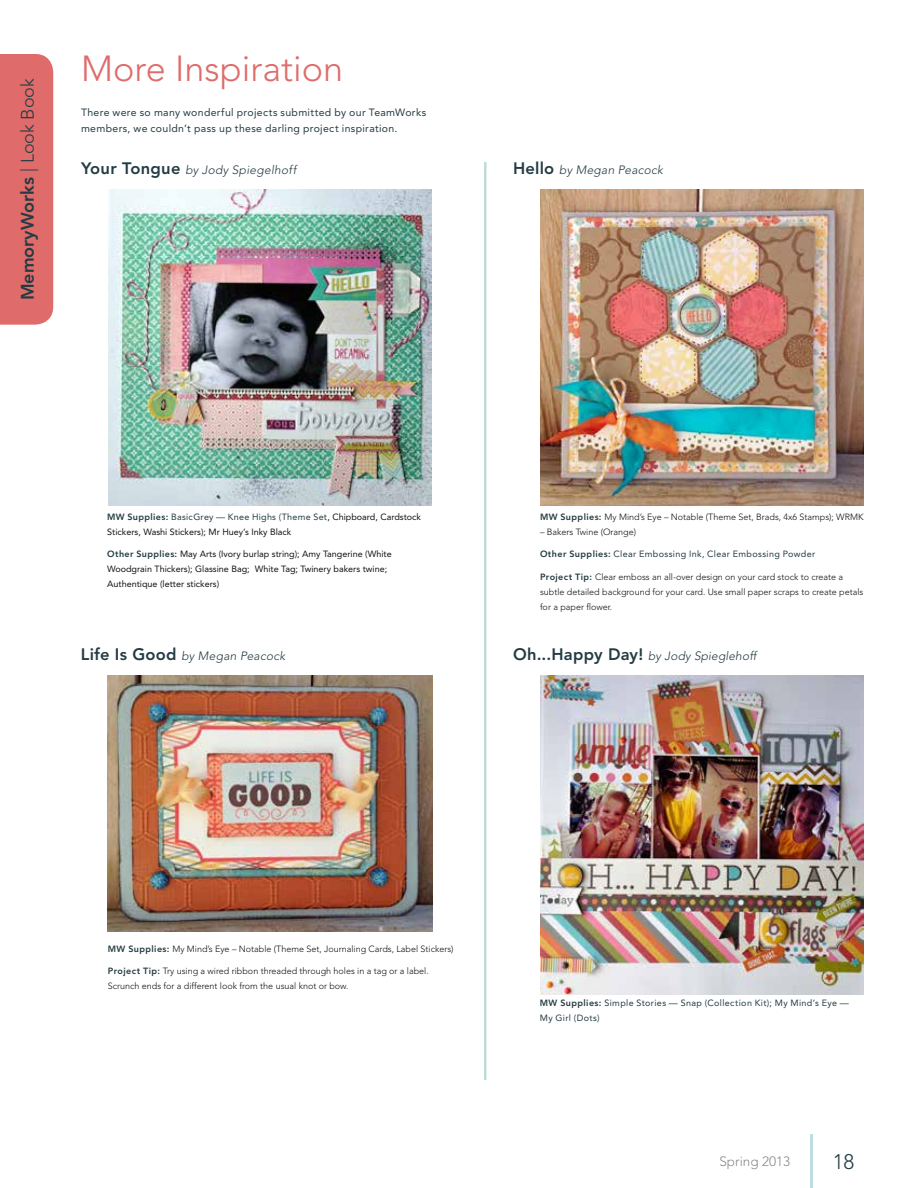
<style>
.page{position:relative;width:918px;height:1188px;background:#fff}
.page>*{position:absolute;margin:0;border:0;box-sizing:border-box;transform-origin:0 0}
.t1{font:300 36px "Avenir LT Std";color:#df6b6a}
.t2{font:300 21px "Avenir LT Std";color:#233b43}
.t3{font:800 18px "Avenir LT Std";color:#233b43}
.t4{font:300 13.5px "Avenir LT Std";color:#888a8a}
.t5{font:italic 300 12px "Avenir LT Std";letter-spacing:.02em;color:#233b43}
.t6{font:10.5px/16.5px "Avenir LT Std";letter-spacing:.03em;color:#233b43}
.t7{font:300 9px/15px "Avenir LT Std";color:#121212}
.t8{font:9px/15px "Avenir LT Std";color:#121212}
.t9{font:9px/15px "Avenir LT Std";letter-spacing:.04em;color:#233b43}
.s1{font-weight:300}
.s2{font-weight:800;font-style:normal;font-size:16.5px}
.s3{font-weight:800;color:#233b43}
.s4{color:#233b43}
.s5{font-weight:800}
</style>
<div class="page">
<div style="left:0;top:54px;width:53px;height:271px;background:#df6b6a"></div>
<img style="left:108px;top:189px;width:324px;height:317px">
<hr style="left:810px;top:1134px;width:3px;height:54px;background:#bcdee1">
<hr style="left:484px;top:162px;width:2px;height:918px;background:#b9dad6">
<img style="left:108px;top:675px;width:324px;height:257px">
<img style="left:540px;top:189px;width:324px;height:317px">
<img style="left:540px;top:675px;width:324px;height:320px">
<h3 class="t3" style="left:17px;top:300px;width:224px;rotate:-90deg">MemoryWorks <span class="s1">| Look Book</span></h3>
<h1 class="t1" style="left:81px;top:48px;width:264px">More Inspiration</h1>
<p class="t6" style="left:81px;top:104px;width:347px">There were so many wonderful projects submitted by our TeamWorks members, we couldn’t pass up these darling project inspiration.</p>
<h3 class="t5" style="left:81px;top:163px;width:217px"><span class="s2">Your Tongue</span> by Jody Spiegelhoff</h3>
<p class="t8" style="left:107px;top:509px;width:315px"><span class="s3">MW Supplies:</span> <span class="s4">BasicGrey — Knee Highs (Theme Set</span>, Chipboard, Cardstock<br>Stickers, Washi Stickers); Mr Huey’s Inky Black</p>
<p class="t8" style="left:107px;top:547px;width:286px"><span class="s3">Other Supplies:</span> May Arts (Ivory burlap string); Amy Tangerine (White<br>Woodgrain Thickers); Glassine Bag; White Tag; Twinery bakers twine;<br>Authentique (letter stickers)</p>
<h3 class="t5" style="left:81px;top:649px;width:206px"><span class="s2">Life Is Good</span> by Megan Peacock</h3>
<h3 class="t5" style="left:513px;top:163px;width:152px"><span class="s2">Hello</span> by Megan Peacock</h3>
<p class="t7" style="left:540px;top:509px;width:325px"><span class="s3">MW Supplies:</span> My Mind’s Eye – Notable (Theme Set, Brads, 4x6 Stamps); WRMK</p>
<p class="t7" style="left:540px;top:524px;width:98px">– Bakers Twine (Orange)</p>
<p class="t9" style="left:540px;top:547px;width:277px"><span class="s5">Other Supplies:</span> Clear Embossing Ink, Clear Embossing Powder</p>
<p class="t7" style="left:540px;top:569px;width:325px"><span class="s3">Project Tip:</span> Clear emboss an all-over design on your card stock to create a subtle detailed background for your card. Use small paper scraps to create petals for a paper flower.</p>
<h3 class="t5" style="left:513px;top:649px;width:245px"><span class="s2">Oh...Happy Day!</span> by Jody Spieglehoff</h3>
<p class="t7" style="left:108px;top:941px;width:347px"><span class="s3">MW Supplies:</span> My Mind’s Eye – Notable (Theme Set, Journaling Cards, Label Stickers)</p>
<p class="t7" style="left:108px;top:964px;width:322px"><span class="s3">Project Tip:</span> Try using a wired ribbon threaded through holes in a tag or a label.<br>Scrunch ends for a different look from the usual knot or bow.</p>
<p class="t9" style="left:540px;top:995px;width:311px"><span class="s5">MW Supplies:</span> Simple Stories — Snap (Collection Kit); My Mind’s Eye —<br>My Girl (Dots)</p>
<h3 class="t4" style="left:719px;top:1154px;width:72px">Spring 2013</h3>
<h2 class="t2" style="left:833px;top:1149px;width:23px">18</h2>
</div>
